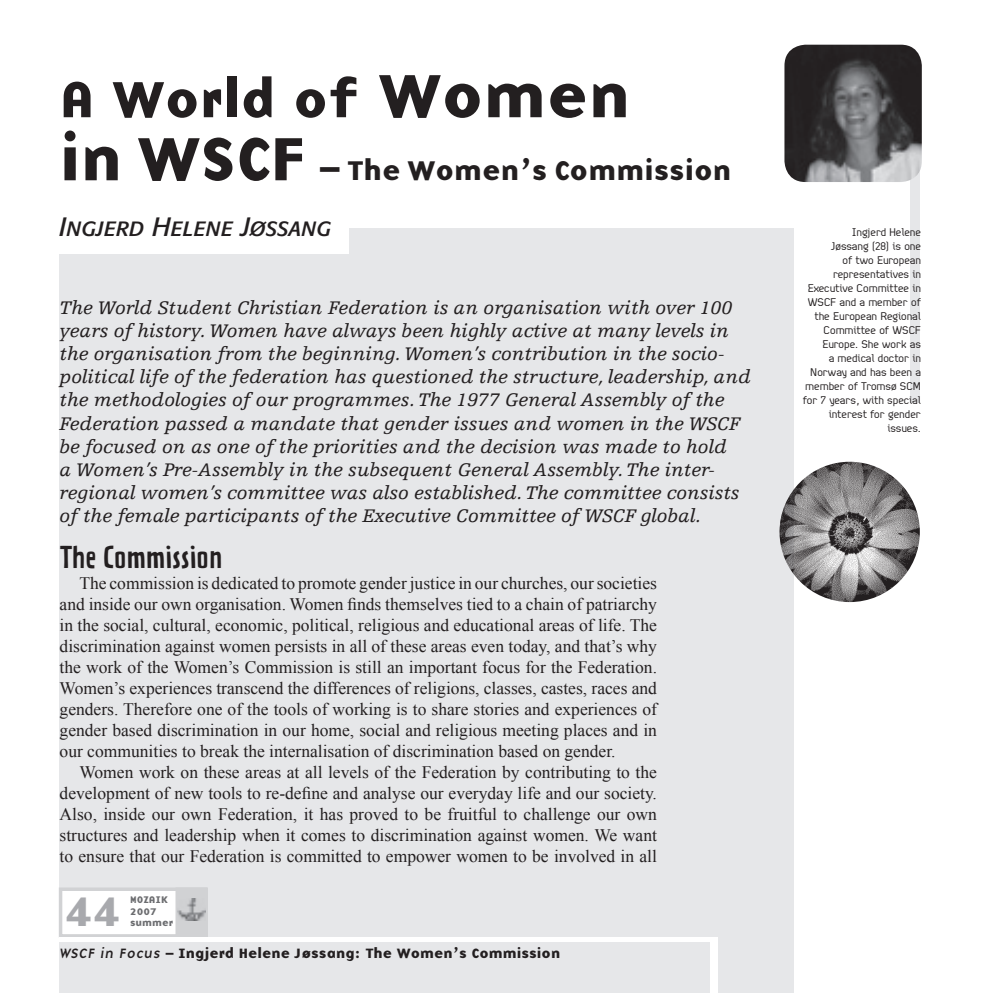
<style>
.page{position:relative;width:993px;height:993px;background:#fff}
.page>*{position:absolute;margin:0;border:0;box-sizing:border-box;transform-origin:0 0}
.t1{font:52.5px "Base Nine B";color:#231f20}
.t2{font:42px "Base Nine B";color:#a8a9ad}
.t3{font:28px "Base Nine B";color:#231f20}
.t4{font:28px "Prater Sans One";color:#231f20}
.t5{font:26.25px "Formata Italic SC";color:#231f20}
.t6{font:italic 19.25px/23.1px "Egyptienne F";color:#231f20}
.t7{font:17.5px/21px "Times New Roman";color:#231f20;text-align:justify}
.t8{font:14px "Base Nine B";color:#231f20}
.t9{font:11.38px/14px "Shrapnel";color:#231f20;text-align:right}
.t10{font:9.97px/11.4px "Base Nine B";color:#6c6d70}
.s1{font-size:63px}
.s2{font-size:35px}
.s3{font-family:"Base Nine I"}
</style>
<div class="page">
<div style="left:60px;top:228px;width:734px;height:764px;background:#e6e7e9"></div>
<div style="left:61px;top:888px;width:145px;height:47px;background:#fff"></div>
<div style="left:59px;top:887px;width:149px;height:50px;border:4px solid #d1d2d4"></div>
<div style="left:177px;top:888px;width:28px;height:47px;background:#d1d2d4"></div>
<div style="left:175px;top:887px;width:32px;height:50px;border:4px solid #d1d2d4"></div>
<img style="left:177px;top:898px;width:28px;height:22px">
<div style="left:59px;top:937px;width:657px;height:5px;background:#fff"></div>
<div style="left:710px;top:937px;width:8px;height:55px;background:#fff"></div>
<hr style="left:992px;top:228px;width:1px;height:764px;background:#e6e7e9">
<div style="left:45px;top:196px;width:304px;height:57px;background:#fff"></div>
<div style="left:910px;top:133px;width:9px;height:269px;background:#e6e7e9"></div>
<img style="left:779px;top:461px;width:140px;height:141px;border-radius:50%">
<img style="left:784px;top:45px;width:137px;height:137px;border-radius:21px">
<h1 class="t1" style="left:60px;top:58px;width:572px">A World of <span class="s1">Women</span></h1>
<h3 class="t3" style="left:60px;top:148px;width:673px"><span class="s1">in WSCF</span> <span class="s2">–</span> The Women’s Commission</h3>
<h3 class="t5" style="left:60px;top:211px;width:274px">Ingjerd Helene Jøssang</h3>
<p class="t6" style="left:60px;top:296px;width:692px">The World Student Christian Federation is an organisation with over 100 years of history. Women have always been highly active at many levels in the organisation from the beginning. Women’s contribution in the socio&shy;political life of the federation has questioned the structure, leadership, and the methodologies of our programmes. The 1977 General Assembly of the Federation passed a mandate that gender issues and women in the WSCF be focused on as one of the priorities and the decision was made to hold<br>a Women’s Pre-Assembly in the subsequent General Assembly. The inter&shy;regional women’s committee was also established. The committee consists of the female participants of the Executive Committee of WSCF global.</p>
<h3 class="t4" style="left:60px;top:540px;width:164px">The Commission</h3>
<p class="t7" style="left:60px;top:572px;width:598px;text-indent:20px">The commission is dedicated to promote gender justice in our churches, our societies and inside our own organisation. Women finds themselves tied to a chain of patriarchy in the social, cultural, economic, political, religious and educational areas of life. The discrimination against women persists in all of these areas even today, and that’s why the work of the Women’s Commission is still an important focus for the Federation.<br>Women’s experiences transcend the differences of religions, classes, castes, races and genders. Therefore one of the tools of working is to share stories and experiences of gender based discrimination in our home, social and religious meeting places and in our communities to break the internalisation of discrimination based on gender.</p>
<p class="t7" style="left:60px;top:761px;width:598px;text-indent:20px">Women work on these areas at all levels of the Federation by contributing to the development of new tools to re-define and analyse our everyday life and our society.<br>Also, inside our own Federation, it has proved to be fruitful to challenge our own structures and leadership when it comes to discrimination against women. We want to ensure that our Federation is committed to empower women to be involved in all</p>
<h2 class="t2" style="left:64px;top:877px;width:58px">44</h2>
<p class="t10" style="left:130px;top:893px;width:45px">MOZAIK<br>2007 summer</p>
<p class="t8" style="left:60px;top:942px;width:502px"><span class="s3">WSCF in Focus</span> – Ingjerd Helene Jøssang: The Women’s Commission</p>
<p class="t9" style="left:802px;top:224px;width:119px">Ingjerd Helene<br>Jøssang (28) is one<br>of two European representatives in<br>Executive Committee in<br>WSCF and a member of the European Regional<br>Committee of WSCF<br>Europe. She work as<br>a medical doctor in<br>Norway and has been a member of Tromsø SCM for 7 years, with special interest for gender issues.</p>
</div>
